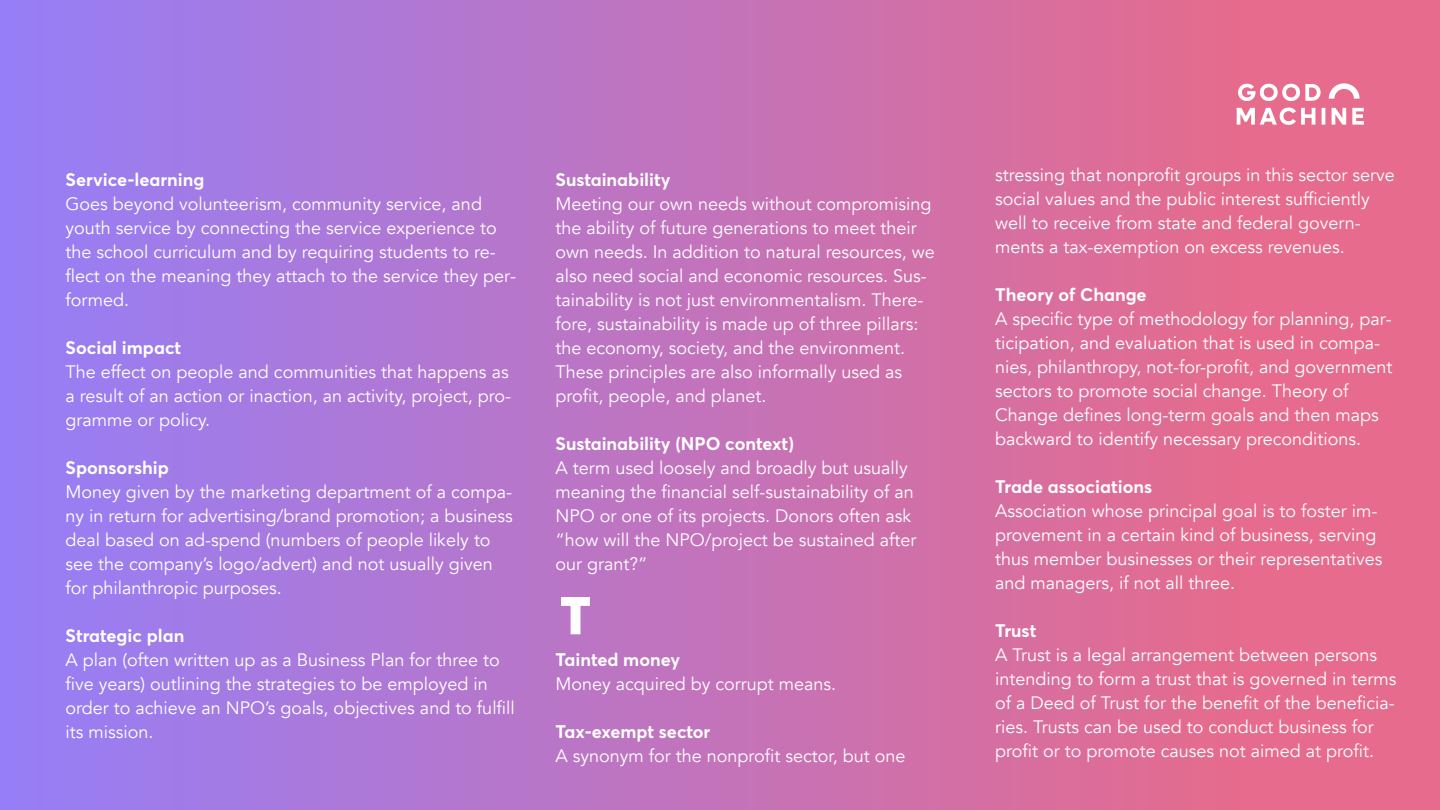
<style>
.page{position:relative;width:1440px;height:810px;background:#fff}
.page>*{position:absolute;margin:0;border:0;box-sizing:border-box;transform-origin:0 0}
.t1{font:900 52.5px "Averta";color:#fff}
.t2{font:18px/24px "Avenir";color:#fff}
.t3{font:700 18px "Averta";color:#fff}
</style>
<div class="page">
<div style="left:0;top:0;width:200px;height:810px;background:#957ef7"></div>
<div style="left:46px;top:0;width:200px;height:810px;background:#987df3"></div>
<div style="left:92px;top:0;width:200px;height:810px;background:#9b7def"></div>
<div style="left:138px;top:0;width:200px;height:810px;background:#9e7ceb"></div>
<div style="left:184px;top:0;width:200px;height:810px;background:#a17be7"></div>
<div style="left:230px;top:0;width:200px;height:810px;background:#a47ae3"></div>
<div style="left:275px;top:0;width:201px;height:810px;background:#a77adf"></div>
<div style="left:321px;top:0;width:201px;height:810px;background:#aa79db"></div>
<div style="left:367px;top:0;width:201px;height:810px;background:#ad78d7"></div>
<div style="left:413px;top:0;width:201px;height:810px;background:#b078d3"></div>
<div style="left:459px;top:0;width:200px;height:810px;background:#b377cf"></div>
<div style="left:505px;top:0;width:200px;height:810px;background:#b676cb"></div>
<div style="left:551px;top:0;width:200px;height:810px;background:#b976c7"></div>
<div style="left:597px;top:0;width:200px;height:810px;background:#bc75c3"></div>
<div style="left:654px;top:0;width:201px;height:810px;background:#c074bf"></div>
<div style="left:700px;top:0;width:200px;height:810px;background:#c373bb"></div>
<div style="left:746px;top:0;width:200px;height:810px;background:#c673b7"></div>
<div style="left:792px;top:0;width:200px;height:810px;background:#c972b3"></div>
<div style="left:838px;top:0;width:200px;height:810px;background:#cc71af"></div>
<div style="left:884px;top:0;width:200px;height:810px;background:#cf70ab"></div>
<div style="left:930px;top:0;width:200px;height:810px;background:#d270a7"></div>
<div style="left:976px;top:0;width:200px;height:810px;background:#d56fa3"></div>
<div style="left:1022px;top:0;width:200px;height:810px;background:#d86e9f"></div>
<div style="left:1068px;top:0;width:200px;height:810px;background:#db6e9b"></div>
<div style="left:1113px;top:0;width:201px;height:810px;background:#de6d97"></div>
<div style="left:1159px;top:0;width:201px;height:810px;background:#e16c93"></div>
<div style="left:1205px;top:0;width:201px;height:810px;background:#e46c8f"></div>
<div style="left:1240px;top:0;width:200px;height:810px;background:#e66b8c"></div>
<img style="left:1236px;top:83px;width:128px;height:42px">
<p class="t3" style="left:66px;top:168px;width:140px">Service-learning</p>
<p class="t2" style="left:66px;top:192px;width:452px">Goes beyond volunteerism, community service, and youth service by connecting the service experience to the school curriculum and by requiring students to re&shy;flect on the meaning they attach to the service they per&shy;formed.</p>
<p class="t3" style="left:66px;top:336px;width:117px">Social impact</p>
<p class="t2" style="left:66px;top:360px;width:447px">The effect on people and communities that happens as a result of an action or inaction, an activity, project, pro&shy;gramme or policy.</p>
<p class="t3" style="left:66px;top:456px;width:105px">Sponsorship</p>
<p class="t2" style="left:66px;top:480px;width:449px">Money given by the marketing department of a compa&shy;ny in return for advertising/brand promotion; a business deal based on ad-spend (numbers of people likely to see the company’s logo/advert) and not usually given for philanthropic purposes.</p>
<p class="t3" style="left:66px;top:624px;width:120px">Strategic plan</p>
<p class="t2" style="left:66px;top:648px;width:451px">A plan (often written up as a Business Plan for three to five years) outlining the strategies to be employed in order to achieve an NPO’s goals, objectives and to fulfill its mission.</p>
<p class="t3" style="left:555px;top:168px;width:117px">Sustainability</p>
<p class="t2" style="left:555px;top:192px;width:381px">Meeting our own needs without compromising the ability of future generations to meet their own needs. In addition to natural resources, we also need social and economic resources. Sus&shy;tainability is not just environmentalism. There&shy;fore, sustainability is made up of three pillars: the economy, society, and the environment.<br>These principles are also informally used as profit, people, and planet.</p>
<p class="t3" style="left:555px;top:432px;width:240px">Sustainability (NPO context)</p>
<p class="t2" style="left:555px;top:456px;width:362px">A term used loosely and broadly but usually meaning the financial self-sustainability of an NPO or one of its projects. Donors often ask “how will the NPO/project be sustained after our grant?”</p>
<h1 class="t1" style="left:560px;top:582px;width:32px">T</h1>
<p class="t3" style="left:555px;top:648px;width:126px">Tainted money</p>
<p class="t2" style="left:555px;top:672px;width:282px">Money acquired by corrupt means.</p>
<p class="t3" style="left:555px;top:720px;width:156px">Tax-exempt sector</p>
<p class="t2" style="left:555px;top:744px;width:352px">A synonym for the nonprofit sector, but one</p>
<p class="t2" style="left:995px;top:163px;width:401px">stressing that nonprofit groups in this sector serve social values and the public interest sufficiently well to receive from state and federal govern&shy;ments a tax-exemption on excess revenues.</p>
<p class="t3" style="left:995px;top:283px;width:153px">Theory of Change</p>
<p class="t2" style="left:995px;top:307px;width:399px">A specific type of methodology for planning, par&shy;ticipation, and evaluation that is used in compa&shy;nies, philanthropy, not-for-profit, and government sectors to promote social change. Theory of Change defines long-term goals and then maps backward to identify necessary preconditions.</p>
<p class="t3" style="left:995px;top:475px;width:159px">Trade associations</p>
<p class="t2" style="left:995px;top:499px;width:389px">Association whose principal goal is to foster im&shy;provement in a certain kind of business, serving thus member businesses or their representatives and managers, if not all three.</p>
<p class="t3" style="left:995px;top:619px;width:43px">Trust</p>
<p class="t2" style="left:995px;top:643px;width:403px">A Trust is a legal arrangement between persons intending to form a trust that is governed in terms of a Deed of Trust for the benefit of the beneficia&shy;ries. Trusts can be used to conduct business for profit or to promote causes not aimed at profit.</p>
</div>
